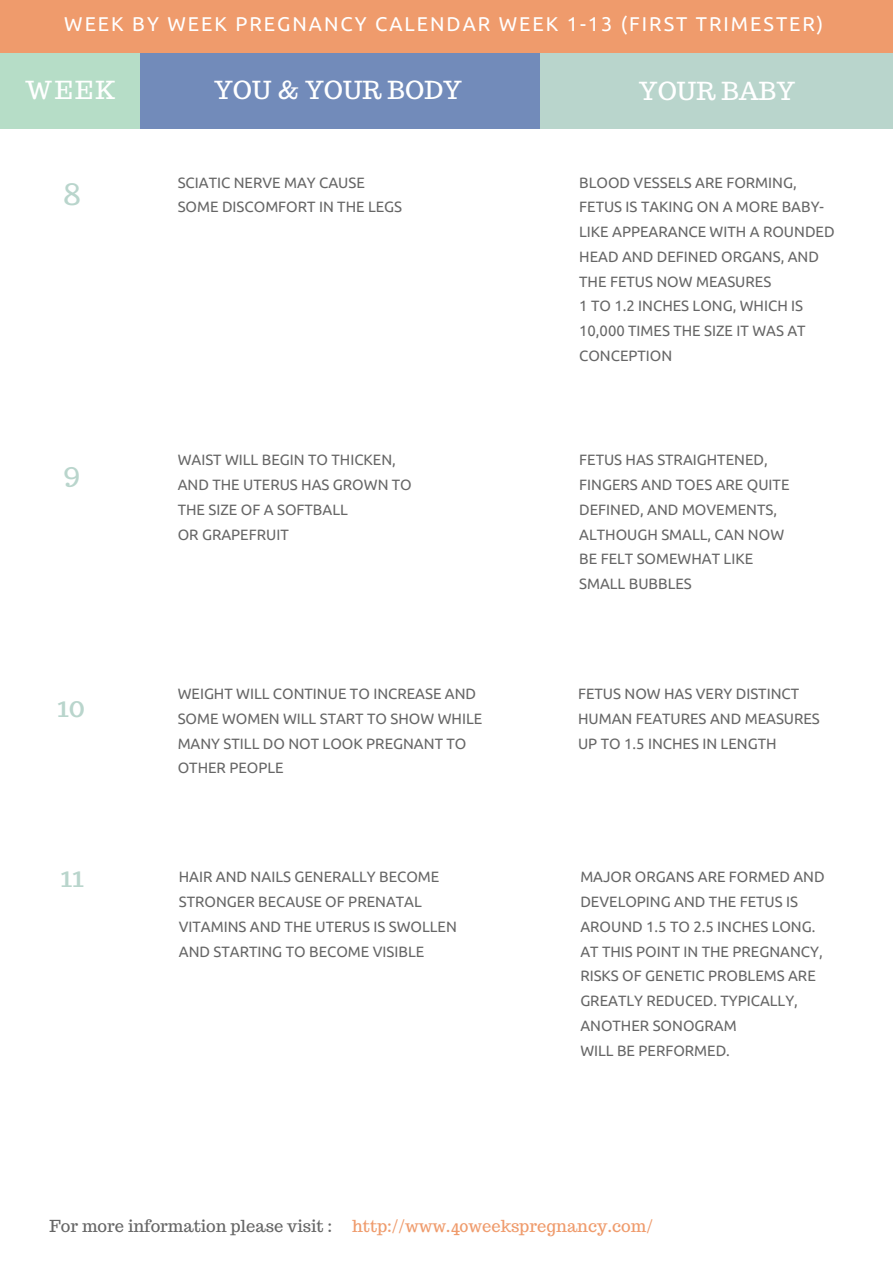
<style>
.page{position:relative;width:893px;height:1263px;background:#fff}
.page>*{position:absolute;margin:0;border:0;box-sizing:border-box;transform-origin:0 0}
.t1{font:29.7px "Trocchi";color:#b9d5cc}
.t2{font:24.75px "Trocchi";color:#fff}
.t3{font:19.8px "Ubuntu";letter-spacing:.1em;color:#fff}
.t4{font:16.5px "Trocchi";color:#ef9b6c}
.t5{font:14.85px/24.8px "Ubuntu";color:#666}
.s1{color:#666}
</style>
<div class="page">
<div style="left:0;top:36px;width:140px;height:93px;background:#b6ddc7"></div>
<div style="left:540px;top:35px;width:352px;height:94px;background:#b9d5cc"></div>
<div style="left:141px;top:35px;width:399px;height:94px;background:#728bba"></div>
<div style="left:0;top:0;width:892px;height:53px;background:#ef9b6c"></div>
<h3 class="t3" style="left:64px;top:12px;width:760px">WEEK BY WEEK PREGNANCY CALENDAR WEEK 1-13 (FIRST TRIMESTER)</h3>
<h2 class="t2" style="left:25px;top:73px;width:92px">WEEK</h2>
<h2 class="t2" style="left:214px;top:73px;width:249px">YOU &amp; YOUR BODY</h2>
<h2 class="t2" style="left:639px;top:75px;width:158px">YOUR BABY</h2>
<h1 class="t1" style="left:63px;top:174px;width:19px">8</h1>
<p class="t5" style="left:178px;top:170px;width:226px">SCIATIC NERVE MAY CAUSE<br>SOME DISCOMFORT IN THE LEGS</p>
<p class="t5" style="left:579px;top:170px;width:257px">BLOOD VESSELS ARE FORMING,<br>FETUS IS TAKING ON A MORE BABY-<br>LIKE APPEARANCE WITH A ROUNDED<br>HEAD AND DEFINED ORGANS, AND<br>THE FETUS NOW MEASURES<br>1 TO 1.2 INCHES LONG, WHICH IS<br>10,000 TIMES THE SIZE IT WAS AT<br>CONCEPTION</p>
<h1 class="t1" style="left:63px;top:453px;width:19px">9</h1>
<h1 class="t1" style="left:57px;top:687px;width:30px">10</h1>
<h1 class="t1" style="left:60px;top:857px;width:25px">11</h1>
<p class="t5" style="left:178px;top:447px;width:236px">WAIST WILL BEGIN TO THICKEN,<br>AND THE UTERUS HAS GROWN TO<br>THE SIZE OF A SOFTBALL<br>OR GRAPEFRUIT</p>
<p class="t5" style="left:579px;top:447px;width:212px">FETUS HAS STRAIGHTENED,<br>FINGERS AND TOES ARE QUITE<br>DEFINED, AND MOVEMENTS,<br>ALTHOUGH SMALL, CAN NOW<br>BE FELT SOMEWHAT LIKE<br>SMALL BUBBLES</p>
<p class="t5" style="left:178px;top:681px;width:306px">WEIGHT WILL CONTINUE TO INCREASE AND<br>SOME WOMEN WILL START TO SHOW WHILE<br>MANY STILL DO NOT LOOK PREGNANT TO<br>OTHER PEOPLE</p>
<p class="t5" style="left:578px;top:681px;width:243px">FETUS NOW HAS VERY DISTINCT<br>HUMAN FEATURES AND MEASURES<br>UP TO 1.5 INCHES IN LENGTH</p>
<p class="t5" style="left:179px;top:864px;width:279px">HAIR AND NAILS GENERALLY BECOME<br>STRONGER BECAUSE OF PRENATAL<br>VITAMINS AND THE UTERUS IS SWOLLEN<br>AND STARTING TO BECOME VISIBLE</p>
<p class="t5" style="left:580px;top:864px;width:246px">MAJOR ORGANS ARE FORMED AND<br>DEVELOPING AND THE FETUS IS<br>AROUND 1.5 TO 2.5 INCHES LONG.<br>AT THIS POINT IN THE PREGNANCY,<br>RISKS OF GENETIC PROBLEMS ARE<br>GREATLY REDUCED. TYPICALLY,<br>ANOTHER SONOGRAM<br>WILL BE PERFORMED.</p>
<p class="t4" style="left:49px;top:1215px;width:605px"><span class="s1">For more information please visit :</span> http://www.40weekspregnancy.com/</p>
</div>
